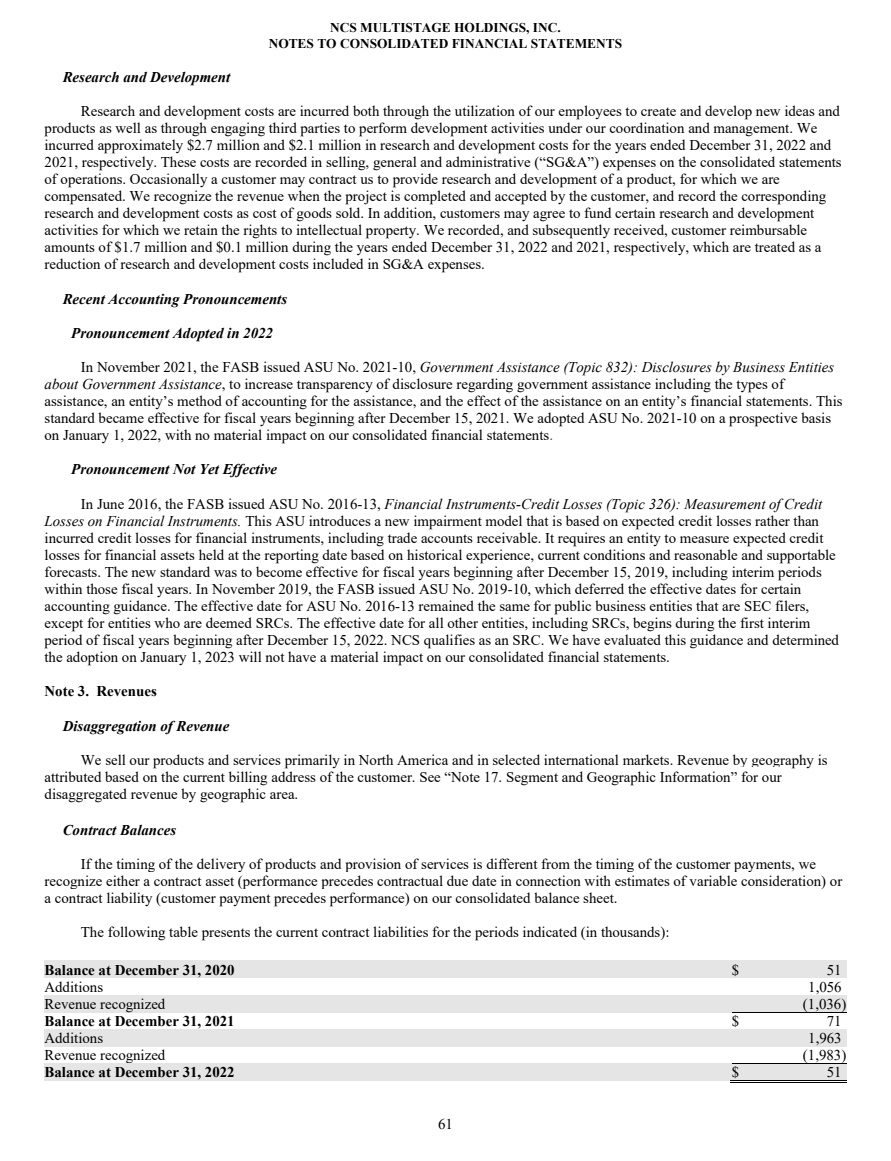
<style>
.page{position:relative;width:891px;height:1161px;background:#fff}
.page>*{position:absolute;margin:0;border:0;box-sizing:border-box;transform-origin:0 0}
.t1{font:14.85px/17.1px "Times New Roman";color:#000}
.t2{font:italic 700 14.85px "Times New Roman";color:#000}
.t3{font:700 14.85px "Times New Roman";color:#000}
.t4{font:700 13.35px/15.3px "Times New Roman";color:#000;text-align:center}
.s1{font-style:italic}
.s2{color:#4c4c4c}
</style>
<div class="page">
<div style="left:45px;top:961px;width:673px;height:17px;background:#e5e5e5"></div>
<div style="left:718px;top:961px;width:14px;height:17px;background:#e5e5e5"></div>
<div style="left:732px;top:961px;width:14px;height:17px;background:#e5e5e5"></div>
<div style="left:746px;top:961px;width:100px;height:17px;background:#e5e5e5"></div>
<div style="left:45px;top:995px;width:673px;height:17px;background:#e5e5e5"></div>
<div style="left:718px;top:995px;width:14px;height:17px;background:#e5e5e5"></div>
<div style="left:732px;top:995px;width:114px;height:17px;background:#e5e5e5"></div>
<hr style="left:732px;top:1012px;width:114px;height:1px;background:#000">
<div style="left:45px;top:1029px;width:673px;height:17px;background:#e5e5e5"></div>
<div style="left:718px;top:1029px;width:14px;height:17px;background:#e5e5e5"></div>
<div style="left:732px;top:1029px;width:114px;height:17px;background:#e5e5e5"></div>
<div style="left:45px;top:1063px;width:673px;height:17px;background:#e5e5e5"></div>
<div style="left:718px;top:1063px;width:14px;height:17px;background:#e5e5e5"></div>
<div style="left:732px;top:1063px;width:14px;height:17px;background:#e5e5e5"></div>
<div style="left:746px;top:1063px;width:100px;height:17px;background:#e5e5e5"></div>
<hr style="left:732px;top:1063px;width:114px;height:1px;background:#000">
<svg style="left:731px;top:1080px;width:16px;height:3px"></svg>
<hr style="left:745px;top:1082px;width:101px;height:1px;background:#000">
<hr style="left:747px;top:1080px;width:99px;height:1px;background:#000">
<p class="t4" style="left:269px;top:20px;width:355px">NCS MULTISTAGE HOLDINGS, INC.<br>NOTES TO CONSOLIDATED FINANCIAL STATEMENTS</p>
<p class="t2" style="left:63px;top:68px;width:169px">Research and Development</p>
<p class="t1" style="left:45px;top:102px;width:799px;text-indent:36px">Research and development costs are incurred both through the utilization of our employees to create and develop new ideas and products as well as through engaging third parties to perform development activities under our coordination and management. We incurred approximately $2.7 million and $2.1 million in research and development costs for the years ended December 31, 2022 and 2021, respectively. These costs are recorded in selling, general and administrative (“SG&amp;A”) expenses on the consolidated statements of operations. Occasionally a customer may contract us to provide research and development of a product, for which we are compensated. We recognize the revenue when the project is completed and accepted by the customer, and record the corresponding research and development costs as cost of goods sold. In addition, customers may agree to fund certain research and development activities for which we retain the rights to intellectual property. We recorded, and subsequently received, customer reimbursable amounts of $1.7 million and $0.1 million during the years ended December 31, 2022 and 2021, respectively, which are treated as a reduction of research and development costs included in SG&amp;A expenses.</p>
<p class="t2" style="left:63px;top:290px;width:226px">Recent Accounting Pronouncements</p>
<p class="t2" style="left:71px;top:325px;width:203px">Pronouncement Adopted in 2022</p>
<p class="t1" style="left:45px;top:358px;width:800px;text-indent:36px">In November 2021, the FASB issued ASU No. 2021-10, <span class="s1">Government Assistance (Topic 832): Disclosures by Business Entities about Government Assistance</span>, to increase transparency of disclosure regarding government assistance including the types of assistance, an entity’s method of accounting for the assistance, and the effect of the assistance on an entity’s financial statements. This standard became effective for fiscal years beginning after December 15, 2021. We adopted ASU No. 2021-10 on a prospective basis on January 1, 2022, with no material impact on our consolidated financial statements<span class="s2">.</span></p>
<p class="t2" style="left:71px;top:461px;width:207px">Pronouncement Not Yet Effective</p>
<p class="t1" style="left:45px;top:495px;width:796px;text-indent:36px">In June 2016, the FASB issued ASU No. 2016-13, <span class="s1">Financial Instruments-Credit Losses (Topic 326): Measurement of Credit Losses on Financial Instruments.</span> This ASU introduces a new impairment model that is based on expected credit losses rather than incurred credit losses for financial instruments, including trade accounts receivable. It requires an entity to measure expected credit losses for financial assets held at the reporting date based on historical experience, current conditions and reasonable and supportable forecasts. The new standard was to become effective for fiscal years beginning after December 15, 2019, including interim periods within those fiscal years. In November 2019, the FASB issued ASU No. 2019-10, which deferred the effective dates for certain accounting guidance. The effective date for ASU No. 2016-13 remained the same for public business entities that are SEC filers, except for entities who are deemed SRCs. The effective date for all other entities, including SRCs, begins during the first interim period of fiscal years beginning after December 15, 2022. NCS qualifies as an SRC. We have evaluated this guidance and determined the adoption on January 1, 2023 will not have a material impact on our consolidated financial statements.</p>
<p class="t3" style="left:45px;top:683px;width:114px">Note 3. Revenues</p>
<p class="t2" style="left:63px;top:717px;width:168px">Disaggregation of Revenue</p>
<p class="t1" style="left:45px;top:751px;width:785px;text-indent:36px">We sell our products and services primarily in North America and in selected international markets. Revenue by geography is attributed based on the current billing address of the customer. See “Note 17. Segment and Geographic Information” for our disaggregated revenue by geographic area.</p>
<p class="t2" style="left:63px;top:822px;width:115px">Contract Balances</p>
<p class="t1" style="left:45px;top:855px;width:799px;text-indent:36px">If the timing of the delivery of products and provision of services is different from the timing of the customer payments, we recognize either a contract asset (performance precedes contractual due date in connection with estimates of variable consideration) or a contract liability (customer payment precedes performance) on our consolidated balance sheet.</p>
<p class="t1" style="left:81px;top:924px;width:590px">The following table presents the current contract liabilities for the periods indicated (in thousands):</p>
<p class="t3" style="left:45px;top:962px;width:192px">Balance at December 31, 2020</p>
<p class="t1" style="left:732px;top:961px;width:9px">$</p>
<p class="t1" style="left:827px;top:961px;width:16px">51</p>
<p class="t1" style="left:45px;top:978px;width:60px">Additions</p>
<p class="t1" style="left:808px;top:978px;width:35px">1,056</p>
<p class="t1" style="left:45px;top:995px;width:122px">Revenue recognized</p>
<p class="t1" style="left:803px;top:995px;width:45px">(1,036)</p>
<p class="t3" style="left:45px;top:1013px;width:192px">Balance at December 31, 2021</p>
<p class="t1" style="left:732px;top:1012px;width:9px">$</p>
<p class="t1" style="left:827px;top:1012px;width:16px">71</p>
<p class="t1" style="left:45px;top:1030px;width:60px">Additions</p>
<p class="t1" style="left:808px;top:1030px;width:35px">1,963</p>
<p class="t1" style="left:45px;top:1047px;width:122px">Revenue recognized</p>
<p class="t1" style="left:803px;top:1047px;width:45px">(1,983)</p>
<p class="t3" style="left:45px;top:1064px;width:192px">Balance at December 31, 2022</p>
<p class="t1" style="left:732px;top:1064px;width:9px">$</p>
<p class="t1" style="left:827px;top:1064px;width:16px">51</p>
<p class="t1" style="left:438px;top:1115px;width:16px">61</p>
</div>
